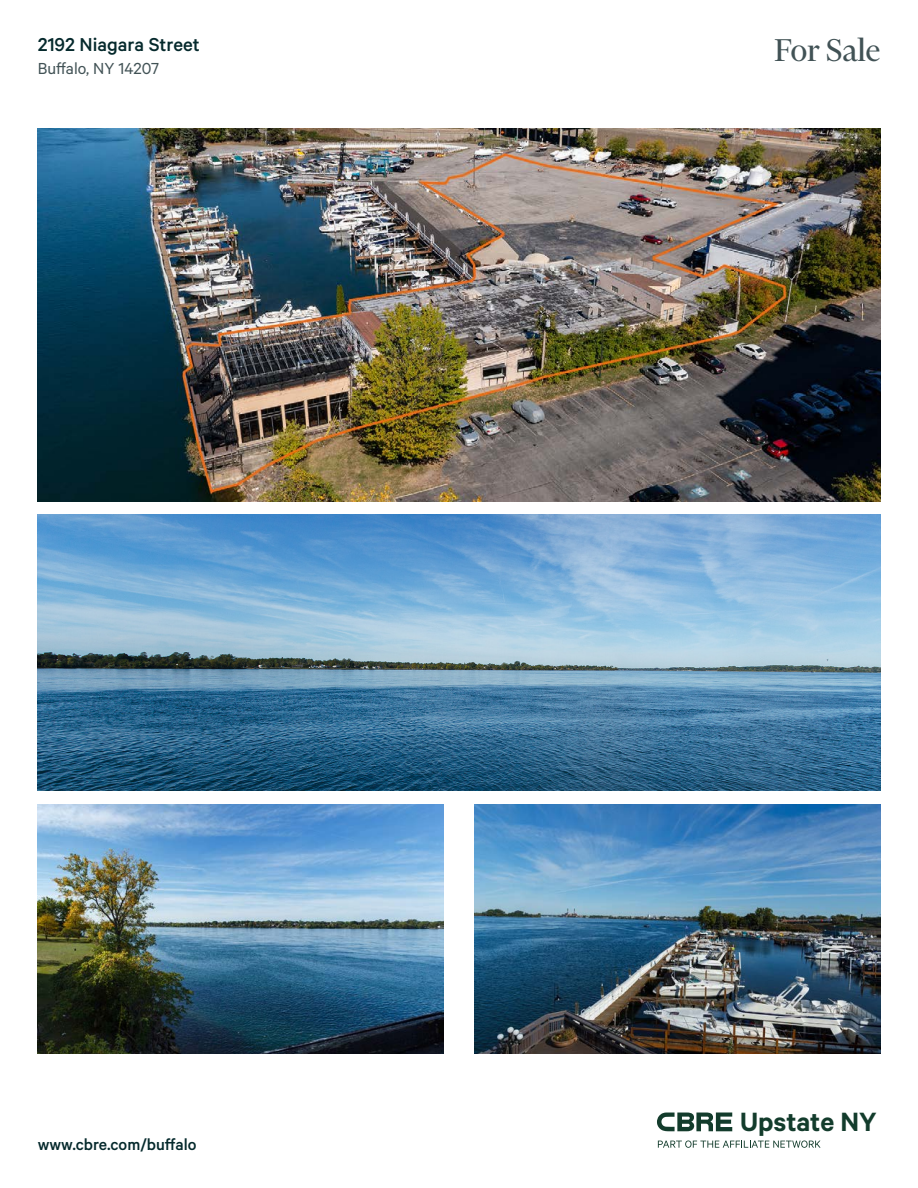
<style>
.page{position:relative;width:918px;height:1188px;background:#fff}
.page>*{position:absolute;margin:0;border:0;box-sizing:border-box;transform-origin:0 0}
.t1{font:36px "Financier Display";color:#415255}
.t2{font:600 29.7px "Calibre";color:#133c2c}
.t3{font:500 21px "Calibre";color:#05292c}
.t4{font:500 18px "Calibre";color:#05292c}
.t5{font:18px "Calibre";color:#415255}
</style>
<div class="page">
<img style="left:37px;top:128px;width:843px;height:373px">
<img style="left:37px;top:515px;width:844px;height:276px">
<svg style="left:657px;top:1113px;width:75px;height:18px"></svg>
<svg style="left:658px;top:1140px;width:163px;height:8px"></svg>
<img style="left:37px;top:804px;width:406px;height:250px">
<img style="left:475px;top:804px;width:406px;height:250px">
<p class="t3" style="left:38px;top:33px;width:164px">2192 Niagara Street</p>
<p class="t5" style="left:38px;top:58px;width:123px">Buffalo, NY 14207</p>
<p class="t4" style="left:38px;top:1134px;width:160px">www.cbre.com/buffalo</p>
<h1 class="t1" style="left:775px;top:32px;width:107px">For Sale</h1>
<h2 class="t2" style="left:740px;top:1104px;width:138px">Upstate NY</h2>
</div>
